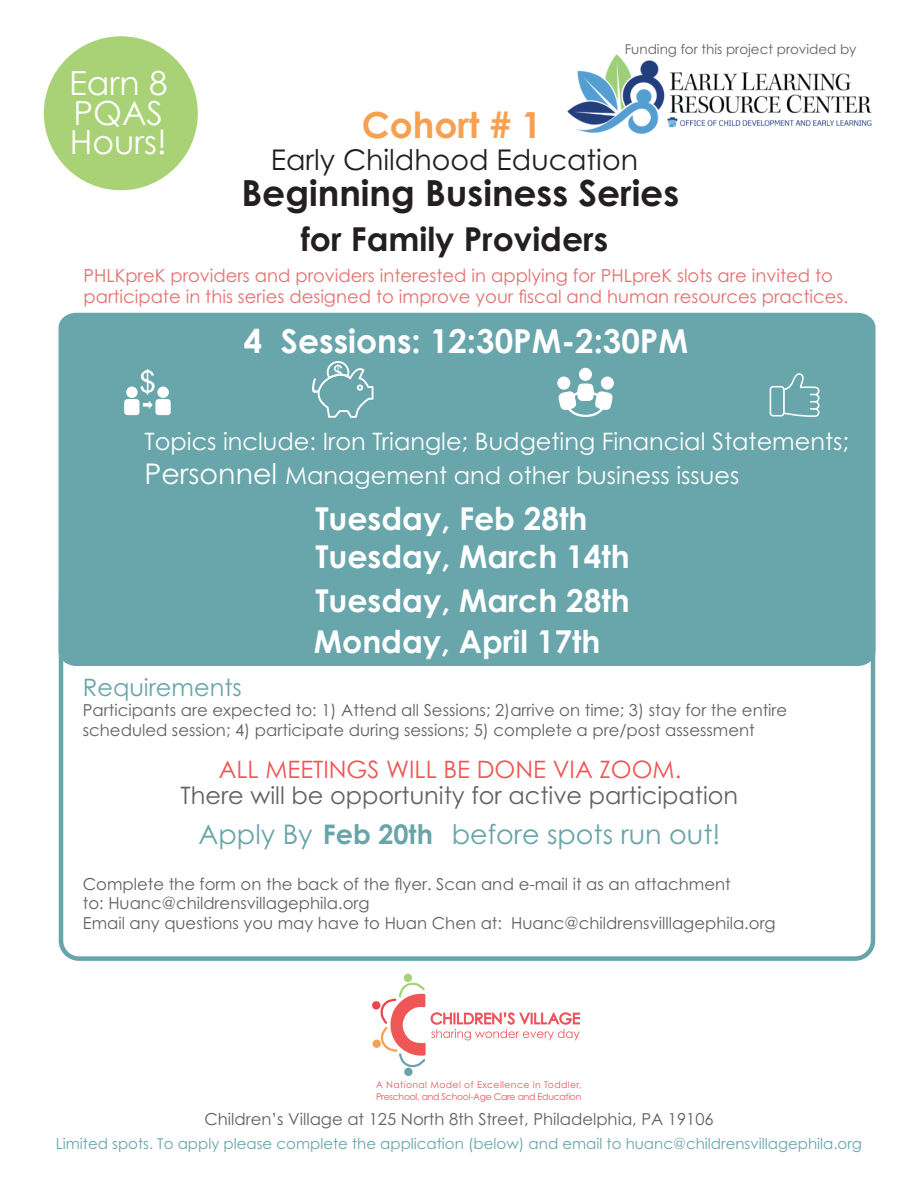
<style>
.page{position:relative;width:918px;height:1188px;background:#fff}
.page>*{position:absolute;margin:0;border:0;box-sizing:border-box;transform-origin:0 0}
.t1{font:700 36px "Century Gothic Pro";color:#231f20}
.t2{font:700 36px "Century Gothic Pro";color:#f7a051}
.t3{font:33.15px/29.4px "Century Gothic";color:#fff}
.t4{font:700 33px "Century Gothic";color:#fff}
.t5{font:700 33px "Century Gothic Pro";color:#231f20}
.t6{font:700 31.5px/39px "Century Gothic Pro";color:#fff}
.t7{font:28.5px "Century Gothic Pro";color:#231f20}
.t8{font:27px "Century Gothic Pro";color:#68a5aa}
.t9{font:24px/34.2px "Century Gothic Pro";color:#fff}
.t10{font:24px "Century Gothic Pro";color:#606160}
.t11{font:24px "Century Gothic Pro";color:#ef5656}
.t12{font:24px "Century Gothic Pro";color:#68a5aa}
.t13{font:18px/21.6px "Century Gothic Pro";color:#e37170}
.t14{font:16.5px/19.8px "Century Gothic Pro";color:#606160}
.t15{font:15px "Century Gothic Pro";color:#68a5aa}
.t16{font:13.5px "Century Gothic Pro";color:#606160}
.t17{font:9.3px/12.3px "Century Gothic Pro";letter-spacing:-.03em;color:#ee434d}
.s1{font-size:28.5px}
.s2{font-weight:700}
</style>
<div class="page">
<div style="left:59px;top:582px;width:816px;height:379px;border:4px solid #68a5aa;border-radius:18px"></div>
<div style="left:59px;top:313px;width:817px;height:353px;background:#68a6ac"></div>
<svg style="left:770px;top:373px;width:50px;height:44px;background:#7fb3b8"></svg>
<svg style="left:308px;top:361px;width:65px;height:57px;background:#7db2b7"></svg>
<svg style="left:558px;top:384px;width:55px;height:33px"></svg>
<div style="left:557px;top:377px;width:13px;height:13px;background:#fff;border-radius:50%"></div>
<div style="left:579px;top:368px;width:13px;height:13px;background:#fff;border-radius:50%"></div>
<div style="left:601px;top:377px;width:13px;height:13px;background:#fff;border-radius:50%"></div>
<svg style="left:124px;top:369px;width:47px;height:46px"></svg>
<div style="left:404px;top:1067px;width:9px;height:9px;background:#68a5aa;border-radius:50%"></div>
<svg style="left:372px;top:973px;width:208px;height:95px"></svg>
<div style="left:44px;top:36px;width:154px;height:154px;background:#a8d275;border-radius:50%"></div>
<img style="left:567px;top:54px;width:305px;height:80px">
<h2 class="t3" style="left:69px;top:68px;width:100px">Earn 8<br>PQAS<br>Hours!</h2>
<h1 class="t2" style="left:362px;top:102px;width:181px">Cohort # 1</h1>
<p class="t16" style="left:625px;top:41px;width:233px">Funding for this project provided by</p>
<h3 class="t7" style="left:271px;top:142px;width:369px">Early Childhood Education</h3>
<h1 class="t1" style="left:241px;top:170px;width:439px">Beginning Business Series</h1>
<h3 class="t5" style="left:301px;top:218px;width:309px">for Family Providers</h3>
<p class="t13" style="left:83px;top:264px;width:767px">PHLKpreK providers and providers interested in applying for PHLpreK slots are invited to participate in this series designed to improve your fiscal and human resources practices.</p>
<h3 class="t4" style="left:244px;top:315px;width:446px">4 Sessions: 12:30PM-2:30PM</h3>
<h3 class="t9" style="left:145px;top:424px;width:706px">Topics include: Iron Triangle; Budgeting Financial Statements;<br><span class="s1">Personnel</span> Management and other business issues</h3>
<h3 class="t6" style="left:315px;top:498px;width:316px">Tuesday, Feb 28th<br>Tuesday, March 14th</h3>
<h3 class="t6" style="left:314px;top:580px;width:317px;line-height:40.5px">Tuesday, March 28th<br>Monday, April 17th</h3>
<h3 class="t12" style="left:83px;top:673px;width:160px">Requirements</h3>
<p class="t14" style="left:83px;top:700px;width:706px">Participants are expected to: 1) Attend all Sessions; 2)arrive on time; 3) stay for the entire scheduled session; 4) participate during sessions; 5) complete a pre/post assessment</p>
<h3 class="t11" style="left:219px;top:755px;width:464px">ALL MEETINGS WILL BE DONE VIA ZOOM.</h3>
<h3 class="t10" style="left:181px;top:780px;width:559px">There will be opportunity for active participation</h3>
<h3 class="t8" style="left:199px;top:818px;width:523px">Apply By <span class="s2">Feb 20th</span> before spots run out!</h3>
<p class="t14" style="left:83px;top:874px;width:694px">Complete the form on the back of the flyer. Scan and e-mail it as an attachment<br>to: Huanc@childrensvillagephila.org<br>Email any questions you may have to Huan Chen at: Huanc@childrensvilllagephila.org</p>
<p class="t17" style="left:376px;top:1078px;width:207px">A National Model of Excellence in Toddler,<br>Preschool, and School-Age Care and Education</p>
<p class="t14" style="left:204px;top:1109px;width:511px">Children’s Village at 125 North 8th Street, Philadelphia, PA 19106</p>
<p class="t15" style="left:56px;top:1135px;width:808px">Limited spots. To apply please complete the application (below) and email to huanc@childrensvillagephila.org</p>
</div>
